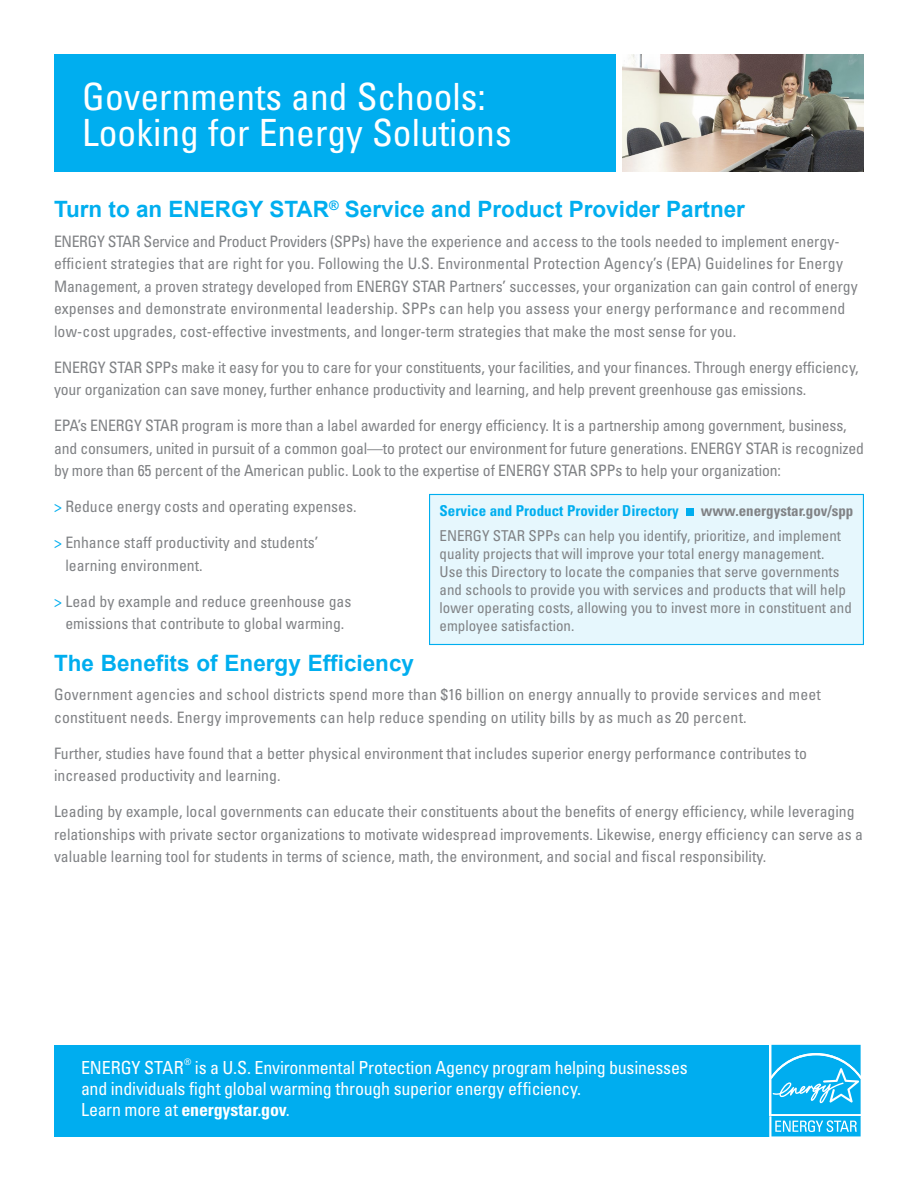
<style>
.page{position:relative;width:918px;height:1188px;background:#fff}
.page>*{position:absolute;margin:0;border:0;box-sizing:border-box;transform-origin:0 0}
.headline{font:condensed 37.5px/36px "Univers";color:#fff}
.body{font:700 22.5px "Arial";color:#00aeef}
.Head2{font:700 22.5px "Arial";color:#00aeef}
.body-2{font:condensed 18px/21px "Univers";letter-spacing:-.015em;color:#fff}
.body-3{font:700 condensed 18px "Univers";letter-spacing:-.015em;color:#fff}
.body-4{font:condensed 15.75px/22.5px "Univers";color:#808285}
.box_text{font:condensed 15px/18px "Univers";color:#808285}
.box_head{font:700 condensed 15px "Univers";color:#00aeef}
.box_head-2{font:700 condensed 15px "Univers";color:#808285}
.body-5{font:condensed 9px "Univers";color:#fff}
.s1{color:#00aeef}
.s2{font-weight:400}
</style>
<div class="page">
<div style="left:54px;top:54px;width:561px;height:118px;background:#00aeef"></div>
<img style="left:623px;top:54px;width:241px;height:118px">
<div style="left:430px;top:494px;width:433px;height:150px;background:#e6f7fd"></div>
<div style="left:686px;top:509px;width:8px;height:7px;background:#00aeef"></div>
<div style="left:429px;top:494px;width:435px;height:151px;border:1px solid #00aeef"></div>
<div style="left:54px;top:1045px;width:718px;height:91px;background:#00adef"></div>
<div style="left:769px;top:1043px;width:94px;height:73px;background:#d7f2fc"></div>
<svg style="left:769px;top:1045px;width:94px;height:92px;background:#35bef2"></svg>
<p class="headline" style="left:82px;top:78px;width:431px">Governments and Schools:<br>Looking for Energy Solutions</p>
<p class="body" style="left:54px;top:197px;width:693px">Turn to an ENERGY STAR<sup>®</sup> Service and Product Provider Partner</p>
<p class="body-4" style="left:54px;top:229px;width:805px">ENERGY STAR Service and Product Providers (SPPs) have the experience and access to the tools needed to implement energy&shy;efficient strategies that are right for you. Following the U.S. Environmental Protection Agency’s (EPA) Guidelines for Energy Management, a proven strategy developed from ENERGY STAR Partners’ successes, your organization can gain control of energy expenses and demonstrate environmental leadership. SPPs can help you assess your energy performance and recommend low-cost upgrades, cost-effective investments, and longer-term strategies that make the most sense for you.</p>
<p class="body-4" style="left:54px;top:355px;width:806px">ENERGY STAR SPPs make it easy for you to care for your constituents, your facilities, and your finances. Through energy efficiency, your organization can save money, further enhance productivity and learning, and help prevent greenhouse gas emissions.</p>
<p class="body-4" style="left:54px;top:414px;width:811px">EPA’s ENERGY STAR program is more than a label awarded for energy efficiency. It is a partnership among government, business, and consumers, united in pursuit of a common goal—to protect our environment for future generations. ENERGY STAR is recognized by more than 65 percent of the American public. Look to the expertise of ENERGY STAR SPPs to help your organization:</p>
<p class="body-4" style="left:54px;top:495px;width:304px"><span class="s1">&gt;</span> Reduce energy costs and operating expenses.</p>
<p class="body-4" style="left:65px;top:531px;width:254px;text-indent:-11px"><span class="s1">&gt;</span> Enhance staff productivity and students’ learning environment.</p>
<p class="body-4" style="left:54px;top:589px;width:299px;text-align:center"><span class="s1">&gt;</span> Lead by example and reduce greenhouse gas emissions that contribute to global warming.</p>
<p class="Head2" style="left:54px;top:651px;width:362px">The Benefits of Energy Efficiency</p>
<p class="body-4" style="left:54px;top:683px;width:768px">Government agencies and school districts spend more than $16 billion on energy annually to provide services and meet constituent needs. Energy improvements can help reduce spending on utility bills by as much as 20 percent.</p>
<p class="body-4" style="left:54px;top:742px;width:754px">Further, studies have found that a better physical environment that includes superior energy performance contributes to increased productivity and learning.</p>
<p class="body-4" style="left:54px;top:800px;width:811px">Leading by example, local governments can educate their constituents about the benefits of energy efficiency, while leveraging relationships with private sector organizations to motivate widespread improvements. Likewise, energy efficiency can serve as a valuable learning tool for students in terms of science, math, the environment, and social and fiscal responsibility.</p>
<p class="box_head" style="left:440px;top:502px;width:241px">Service and Product Provider Directory</p>
<p class="box_head-2" style="left:701px;top:502px;width:154px">www.energystar.gov/spp</p>
<p class="box_text" style="left:440px;top:526px;width:414px">ENERGY STAR SPPs can help you identify, prioritize, and implement quality projects that will improve your total energy management.<br>Use this Directory to locate the companies that serve governments and schools to provide you with services and products that will help lower operating costs, allowing you to invest more in constituent and employee satisfaction.</p>
<p class="body-2" style="left:81px;top:1057px;width:104px">ENERGY STAR</p>
<p class="body-5" style="left:184px;top:1057px;width:9px">®</p>
<p class="body-2" style="left:81px;top:1057px;width:608px;text-indent:114px">is a U.S. Environmental Protection Agency program helping businesses and individuals fight global warming through superior energy efficiency.</p>
<p class="body-3" style="left:81px;top:1099px;width:210px"><span class="s2">Learn more at</span> energystar.gov<span class="s2">.</span></p>
</div>
